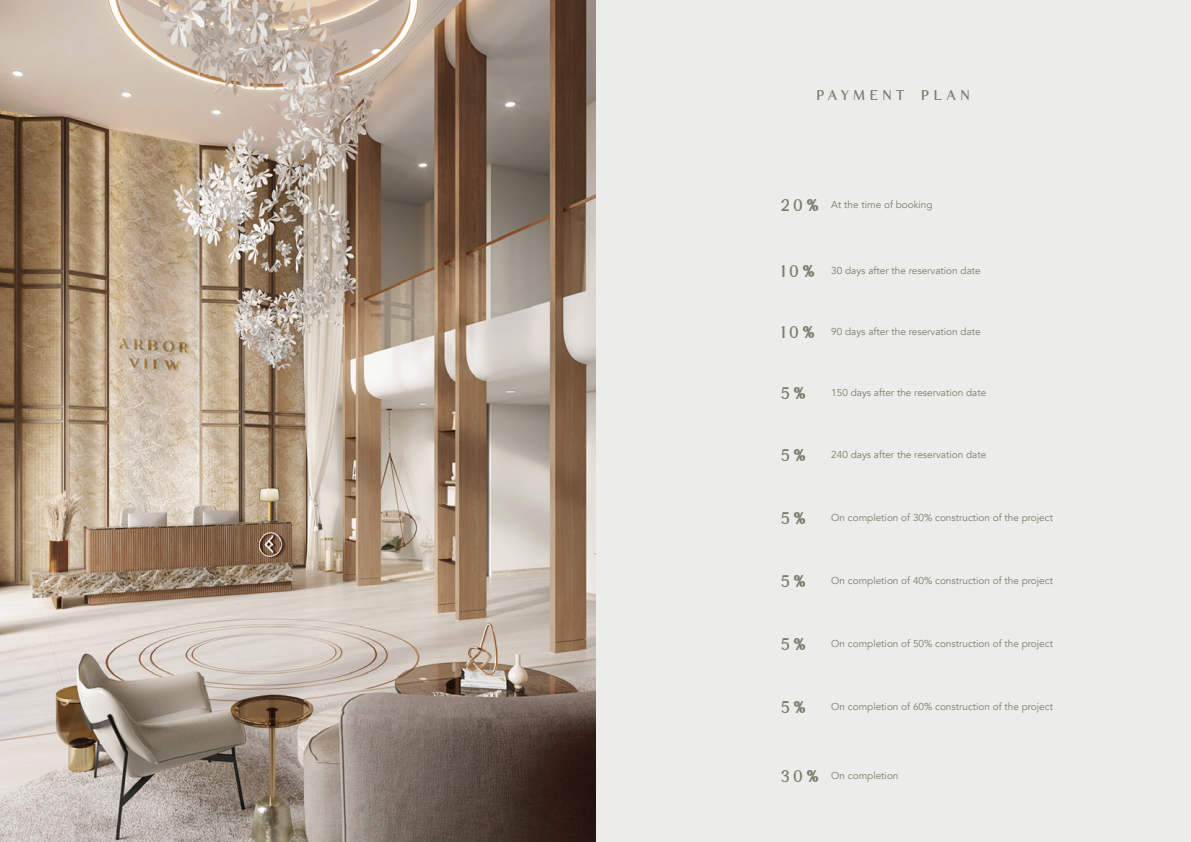
<style>
.page{position:relative;width:1191px;height:842px;background:#fff}
.page>*{position:absolute;margin:0;border:0;box-sizing:border-box;transform-origin:0 0}
.t1{font:800 18px "Mangiola";letter-spacing:.19em;color:#7a7d69}
.t2{font:700 15px "Mangiola";letter-spacing:.35em;color:#7a7d69}
.t3{font:10px "Avenir";color:#7a7d69}
</style>
<div class="page">
<div style="left:596px;top:0;width:595px;height:842px;background:#ececea"></div>
<img style="left:0;top:0;width:595px;height:842px">
<h2 class="t2" style="left:817px;top:87px;width:154px">PAYMENT PLAN</h2>
<h1 class="t1" style="left:781px;top:196px;width:40px">20%</h1>
<p class="t3" style="left:831px;top:198px;width:103px">At the time of booking</p>
<h1 class="t1" style="left:781px;top:262px;width:36px">10%</h1>
<p class="t3" style="left:831px;top:264px;width:151px">30 days after the reservation date</p>
<h1 class="t1" style="left:781px;top:323px;width:36px">10%</h1>
<p class="t3" style="left:831px;top:326px;width:151px">90 days after the reservation date</p>
<h1 class="t1" style="left:781px;top:384px;width:27px">5%</h1>
<h1 class="t1" style="left:781px;top:445px;width:27px">5%</h1>
<p class="t3" style="left:831px;top:387px;width:156px">150 days after the reservation date</p>
<p class="t3" style="left:831px;top:448px;width:156px">240 days after the reservation date</p>
<h1 class="t1" style="left:781px;top:509px;width:27px">5%</h1>
<h1 class="t1" style="left:781px;top:572px;width:27px">5%</h1>
<p class="t3" style="left:831px;top:511px;width:223px">On completion of 30% construction of the project</p>
<p class="t3" style="left:831px;top:575px;width:223px">On completion of 40% construction of the project</p>
<h1 class="t1" style="left:781px;top:635px;width:27px">5%</h1>
<p class="t3" style="left:831px;top:638px;width:223px">On completion of 50% construction of the project</p>
<h1 class="t1" style="left:781px;top:698px;width:27px">5%</h1>
<p class="t3" style="left:831px;top:701px;width:223px">On completion of 60% construction of the project</p>
<h1 class="t1" style="left:781px;top:767px;width:39px">30%</h1>
<p class="t3" style="left:831px;top:769px;width:69px">On completion</p>
</div>
